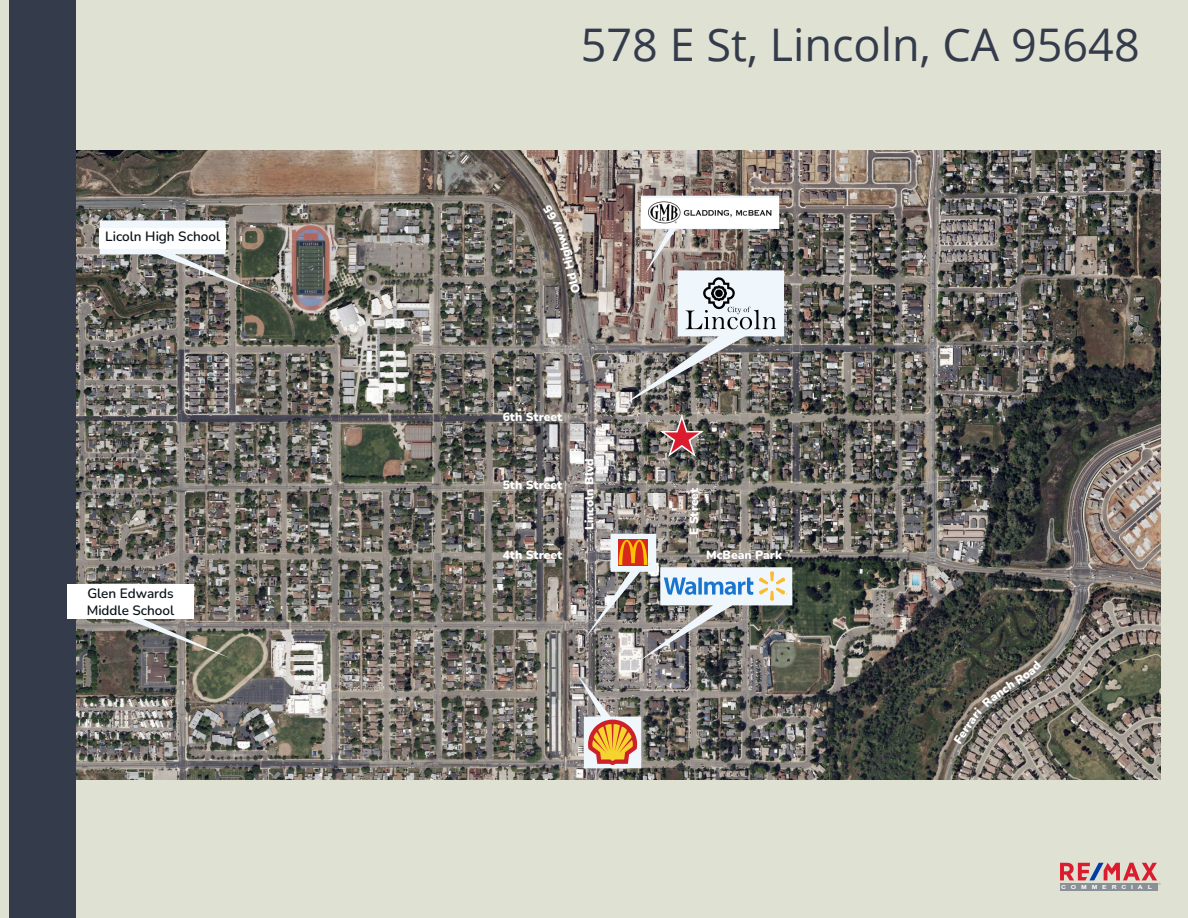
<style>
.page{position:relative;width:1188px;height:918px;background:#dfe1d3}
.page>*{position:absolute;margin:0;border:0;box-sizing:border-box;transform-origin:0 0}
.t1{font:45px "Open Sans";color:#343b4b}
.t2{font:600 13.5px/16.2px "Nunito";color:#0b1319}
.t3{font:900 12px "Nunito";color:#fff}
.t4{font:700 5.55px "Arial";letter-spacing:.695em;color:#fafafa;scale:1.25 1}
</style>
<div class="page">
<div style="left:10px;top:0;width:66px;height:918px;background:#343b4b"></div>
<div style="left:1060px;top:883px;width:97px;height:8px;background:#8a9196"></div>
<img style="left:77px;top:151px;width:1084px;height:628px">
<svg style="left:660px;top:415px;width:43px;height:42px;background:#9c7271"></svg>
<img style="left:100px;top:220px;width:163px;height:74px">
<div style="left:100px;top:228px;width:126px;height:20px;background:#fff"></div>
<img style="left:76px;top:585px;width:154px;height:73px">
<div style="left:68px;top:585px;width:126px;height:34px;background:#fff"></div>
<img style="left:623px;top:196px;width:161px;height:209px">
<svg style="left:577px;top:674px;width:64px;height:94px;background:#ba9e86"></svg>
<img style="left:584px;top:534px;width:208px;height:128px">
<svg style="left:1060px;top:863px;width:98px;height:22px"></svg>
<svg style="left:953px;top:660px;width:88px;height:84px;background:#6f6a61"></svg>
<svg style="left:543px;top:204px;width:24px;height:40px"></svg>
<p class="t2" style="left:105px;top:228px;width:116px">Licoln High School</p>
<p class="t2" style="left:87px;top:585px;width:89px">Glen Edwards<br>Middle School</p>
<p class="t1" style="left:581px;top:14px;width:560px">578 E St, Lincoln, CA 95648</p>
<p class="t3" style="left:569px;top:295px;width:54px;rotate:-105deg">OldHgi h</p>
<p class="t3" style="left:503px;top:409px;width:61px">6th Street</p>
<p class="t3" style="left:503px;top:476px;width:61px">5th Street</p>
<p class="t3" style="left:581px;top:530px;width:73px;rotate:-90deg">Lincoln Blvd</p>
<p class="t3" style="left:686px;top:535px;width:49px;rotate:-90deg">E Street</p>
<p class="t3" style="left:503px;top:547px;width:61px">4th Street</p>
<p class="t3" style="left:706px;top:547px;width:77px">McBean Park</p>
<p class="t4" style="left:1061px;top:883px;width:74px">COMMERCIAL</p>
</div>
